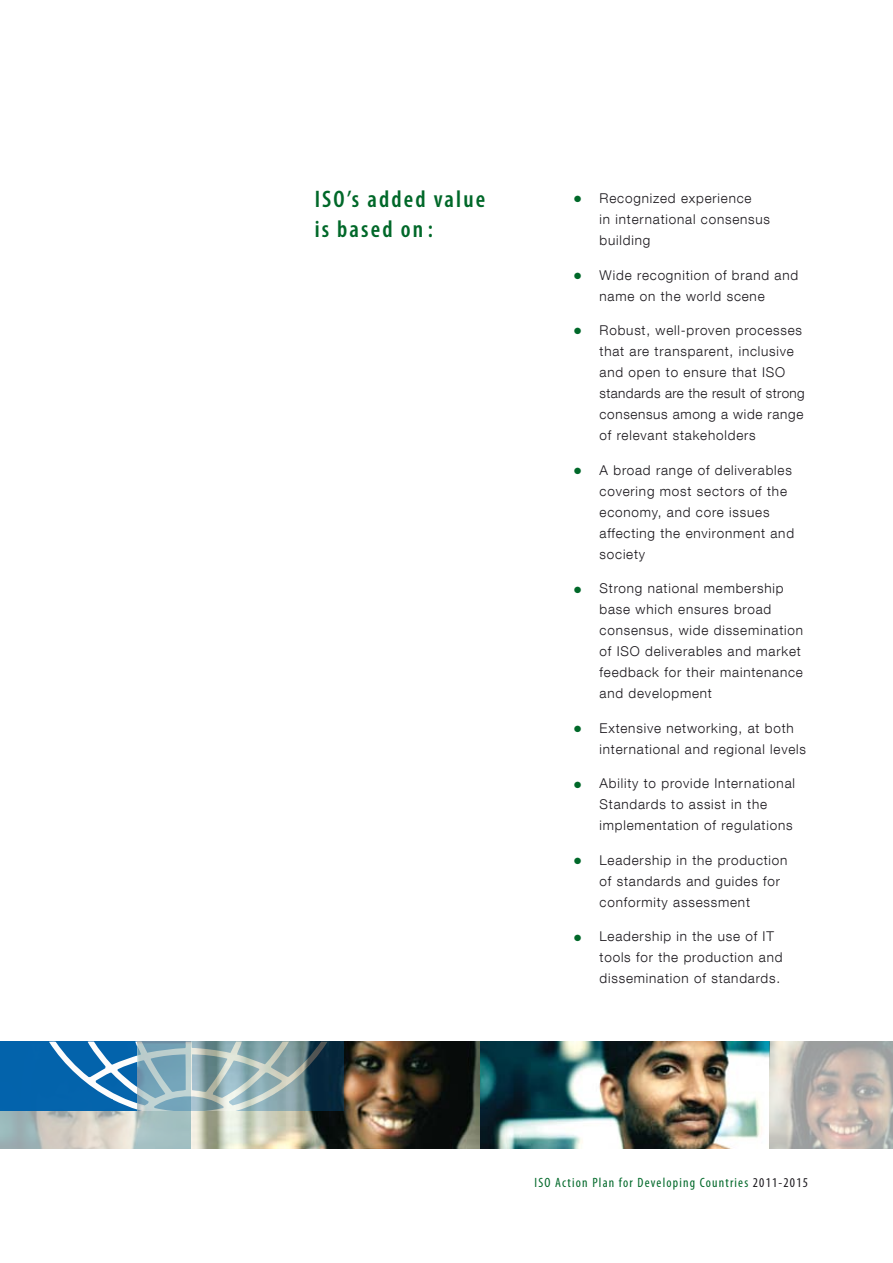
<style>
.page{position:relative;width:893px;height:1263px;background:#fff}
.page>*{position:absolute;margin:0;border:0;box-sizing:border-box;transform-origin:0 0}
.t1{font:600 condensed 24px/30px "Myriad Pro";letter-spacing:.09em;color:#006829}
.t2{font:300 13.5px/21px "Helvetica Neue LT Com";letter-spacing:.06em;color:#1a171c}
.t3{font:condensed 13.5px "Myriad Pro";letter-spacing:.09em;color:#006829}
.s1{color:#006829}
.s2{color:#1a171c}
</style>
<div class="page">
<img style="left:0;top:1042px;width:893px;height:106px">
<div style="left:0;top:1042px;width:137px;height:69px;background:#0062ac"></div>
<div style="left:137px;top:1042px;width:206px;height:69px;background:#06273b"></div>
<svg style="left:49px;top:1042px;width:278px;height:69px"></svg>
<h1 class="t1" style="left:315px;top:184px;width:172px">ISO’s added value is based on:</h1>
<p class="t2" style="left:600px;top:188px;width:172px;text-indent:-26px"><span class="s1">●</span> Recognized experience<br>in international consensus building</p>
<p class="t2" style="left:574px;top:264px;width:226px;text-align:center"><span class="s1">●</span> Wide recognition of brand and name on the world scene</p>
<p class="t2" style="left:600px;top:320px;width:207px;text-indent:-26px"><span class="s1">●</span> Robust, well-proven processes that are transparent, inclusive and open to ensure that ISO standards are the result of strong consensus among a wide range of relevant stakeholders</p>
<p class="t2" style="left:600px;top:459px;width:196px;text-indent:-26px"><span class="s1">●</span> A broad range of deliverables covering most sectors of the economy, and core issues affecting the environment and society</p>
<p class="t2" style="left:600px;top:578px;width:205px;text-indent:-26px"><span class="s1">●</span> Strong national membership base which ensures broad consensus, wide dissemination of ISO deliverables and market feedback for their maintenance and development</p>
<p class="t2" style="left:600px;top:717px;width:208px;text-indent:-26px"><span class="s1">●</span> Extensive networking, at both international and regional levels</p>
<p class="t2" style="left:600px;top:773px;width:197px;text-indent:-26px"><span class="s1">●</span> Ability to provide International<br>Standards to assist in the implementation of regulations</p>
<p class="t2" style="left:600px;top:849px;width:189px;text-indent:-26px"><span class="s1">●</span> Leadership in the production of standards and guides for conformity assessment</p>
<p class="t2" style="left:600px;top:926px;width:184px;text-indent:-26px"><span class="s1">●</span> Leadership in the use of IT tools for the production and dissemination of standards.</p>
<p class="t3" style="left:535px;top:1174px;width:275px">ISO Action Plan for Developing Countries <span class="s2">2011-2015</span></p>
</div>
